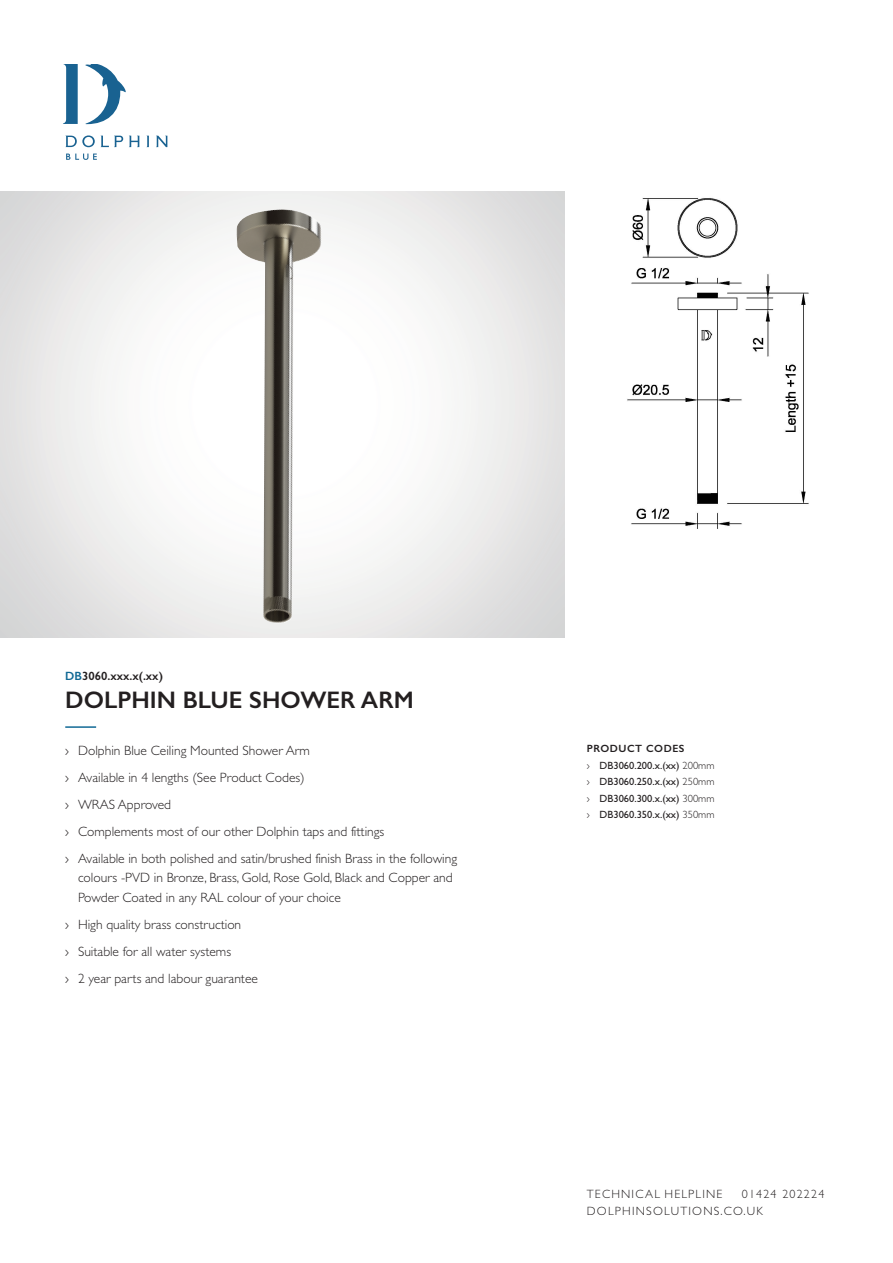
<style>
.page{position:relative;width:893px;height:1263px;background:#fff}
.page>*{position:absolute;margin:0;border:0;box-sizing:border-box;transform-origin:0 0}
.t1{font:600 24px "Gill Sans";color:#231f20}
.t2{font:300 13.5px/27px "Gill Sans";color:#231f20}
.t3{font:300 12px/16.5px "Gill Sans";letter-spacing:.1em;color:#231f20}
.t4{font:600 12px "Gill Sans";color:#231f20}
.t5{font:10.5px/16.5px "Gill Sans";color:#231f20}
.s1{color:#116995}
.s2{font-weight:600}
.s3{font-weight:300}
</style>
<div class="page">
<svg style="left:66px;top:154px;width:31px;height:6px"></svg>
<svg style="left:65px;top:135px;width:30px;height:12px"></svg>
<svg style="left:101px;top:136px;width:22px;height:11px"></svg>
<svg style="left:129px;top:136px;width:10px;height:11px"></svg>
<svg style="left:146px;top:136px;width:3px;height:11px"></svg>
<svg style="left:156px;top:136px;width:11px;height:11px"></svg>
<svg style="left:63px;top:64px;width:63px;height:60px"></svg>
<hr style="left:65px;top:726px;width:31px;height:2px;background:#116995">
<img style="left:236px;top:208px;width:87px;height:416px">
<img style="left:627px;top:198px;width:182px;height:331px">
<p class="t4" style="left:65px;top:669px;width:99px"><span class="s1">DB</span>3060.xxx.x(.xx)</p>
<h1 class="t1" style="left:65px;top:686px;width:350px">DOLPHIN BLUE SHOWER ARM</h1>
<p class="t2" style="left:65px;top:738px;width:393px">› Dolphin Blue Ceiling Mounted Shower Arm<br>› Available in 4 lengths (See Product Codes)<br>› WRAS Approved<br>› Complements most of our other Dolphin taps and fittings<br>› Available in both polished and satin/brushed finish Brass in the following</p>
<p class="t2" style="left:78px;top:869px;width:376px;line-height:19.5px">colours -PVD in Bronze, Brass, Gold, Rose Gold, Black and Copper and<br>Powder Coated in any RAL colour of your choice</p>
<p class="t2" style="left:65px;top:912px;width:194px">› High quality brass construction<br>› Suitable for all water systems<br>› 2 year parts and labour guarantee</p>
<p class="t5" style="left:587px;top:741px;width:129px"><span class="s2">PRODUCT CODES<br></span><span class="s3">›</span> DB3060.200.x.(xx) <span class="s3">200mm ›</span> DB3060.250.x.(xx) <span class="s3">250mm ›</span> DB3060.300.x.(xx) <span class="s3">300mm ›</span> DB3060.350.x.(xx) <span class="s3">350mm</span></p>
<p class="t3" style="left:587px;top:1187px;width:137px">TECHNICAL HELPLINE</p>
<p class="t3" style="left:587px;top:1187px;width:239px;text-indent:155px">01424 202224<br>DOLPHINSOLUTIONS.CO.UK</p>
</div>
